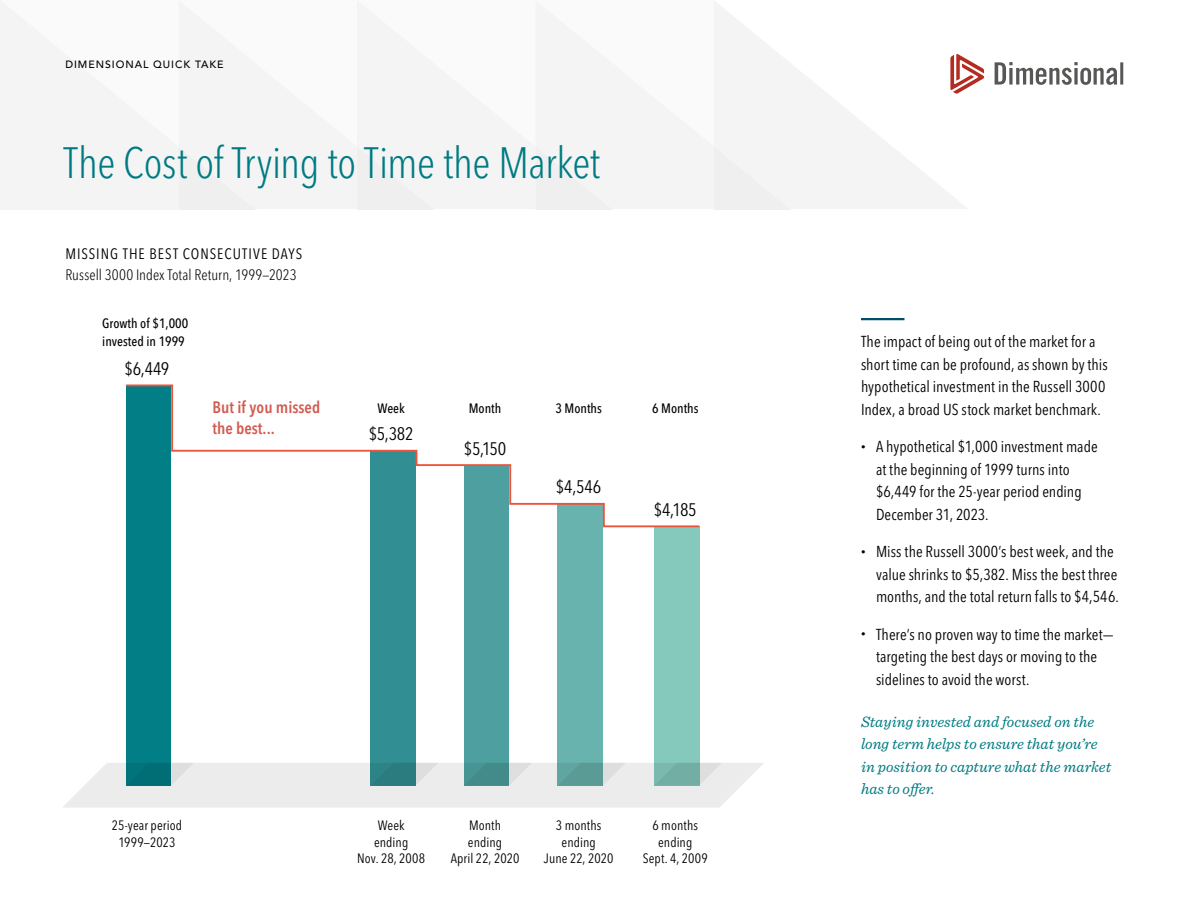
<style>
.page{position:relative;width:1188px;height:918px;background:#fff}
.page>*{position:absolute;margin:0;border:0;box-sizing:border-box;transform-origin:0 0}
.t1{font:300 condensed 43.5px "Avenir Next LT Pro";letter-spacing:-.01em;color:#007b83}
.t2{font:condensed 18px "Avenir Next LT Pro";letter-spacing:-.015em;color:#000001}
.t3{font:600 condensed 16.5px/21px "Avenir Next LT Pro";color:#d35b51}
.t4{font:condensed 15.75px/22.5px "Avenir Next LT Pro";color:#000001}
.t5{font:italic 15.75px/22.5px "Sentinel";letter-spacing:.005em;color:#007b83}
.t6{font:300 condensed 15px "Avenir Next LT Pro";letter-spacing:.005em;color:#000001}
.t7{font:condensed 15px "Avenir Next LT Pro";letter-spacing:.065em;color:#000001}
.t8{font:condensed 13.5px/16.5px "Avenir Next LT Pro";letter-spacing:.01em;color:#000001;text-align:center}
.t9{font:500 condensed 13.5px/18px "Avenir Next LT Pro";color:#000001}
.t10{font:500 10.5px "Avenir LT Std";letter-spacing:.09em;color:#000001}
</style>
<div class="page">
<svg style="left:892px;top:147px;width:75px;height:62px;fill:#f4f4f4"></svg>
<div style="left:0;top:1px;width:892px;height:208px;background:#f4f4f4"></div>
<svg style="left:950px;top:54px;width:34px;height:40px"></svg>
<svg style="left:995px;top:62px;width:128px;height:23px"></svg>
<hr style="left:861px;top:318px;width:43px;height:2px;background:#004e69">
<svg style="left:63px;top:763px;width:701px;height:45px;background:#ececec"></svg>
<div style="left:654px;top:526px;width:45px;height:260px;background:#85c9bd"></div>
<div style="left:558px;top:504px;width:45px;height:282px;background:#68b3ad"></div>
<div style="left:464px;top:465px;width:45px;height:321px;background:#4ea0a0"></div>
<div style="left:371px;top:451px;width:45px;height:335px;background:#318f93"></div>
<div style="left:126px;top:385px;width:45px;height:401px;background:#027e86"></div>
<svg style="left:126px;top:384px;width:574px;height:144px"></svg>
<p class="t10" style="left:65px;top:58px;width:160px">DIMENSIONAL QUICK TAKE</p>
<h1 class="t1" style="left:63px;top:136px;width:538px">The Cost of Trying to Time the Market</h1>
<p class="t7" style="left:65px;top:245px;width:239px">MISSING THE BEST CONSECUTIVE DAYS</p>
<p class="t6" style="left:65px;top:266px;width:233px">Russell 3000 Index Total Return, 1999—2023</p>
<p class="t9" style="left:102px;top:314px;width:87px">Growth of $1,000 invested in 1999</p>
<p class="t2" style="left:125px;top:358px;width:46px">$6,449</p>
<p class="t3" style="left:213px;top:397px;width:109px">But if you missed the best...</p>
<p class="t9" style="left:377px;top:399px;width:29px">Week</p>
<p class="t9" style="left:469px;top:399px;width:34px">Month</p>
<p class="t9" style="left:556px;top:399px;width:48px">3 Months</p>
<p class="t9" style="left:652px;top:399px;width:48px">6 Months</p>
<p class="t2" style="left:369px;top:423px;width:46px">$5,382</p>
<p class="t2" style="left:464px;top:438px;width:44px">$5,150</p>
<p class="t2" style="left:556px;top:476px;width:47px">$4,546</p>
<p class="t2" style="left:654px;top:499px;width:44px">$4,185</p>
<p class="t8" style="left:112px;top:817px;width:72px">25-year period<br>1999—2023</p>
<p class="t8" style="left:357px;top:817px;width:70px">Week<br>ending<br>Nov. 28, 2008</p>
<p class="t8" style="left:451px;top:817px;width:70px">Month ending<br>April 22, 2020</p>
<p class="t8" style="left:544px;top:817px;width:71px">3 months ending<br>June 22, 2020</p>
<p class="t8" style="left:643px;top:817px;width:67px">6 months ending<br>Sept. 4, 2009</p>
<p class="t4" style="left:861px;top:330px;width:248px">The impact of being out of the market for a short time can be profound, as shown by this hypothetical investment in the Russell 3000<br>Index, a broad US stock market benchmark.</p>
<p class="t4" style="left:876px;top:435px;width:223px;text-indent:-15px"><sup>•</sup> A hypothetical $1,000 investment made at the beginning of 1999 turns into $6,449 for the 25-year period ending<br>December 31, 2023.</p>
<p class="t4" style="left:876px;top:540px;width:244px;text-indent:-15px"><sup>•</sup> Miss the Russell 3000’s best week, and the value shrinks to $5,382. Miss the best three months, and the total return falls to $4,546.</p>
<p class="t4" style="left:876px;top:623px;width:239px;text-indent:-15px"><sup>•</sup> There’s no proven way to time the market— targeting the best days or moving to the sidelines to avoid the worst.</p>
<p class="t5" style="left:861px;top:709px;width:252px">Staying invested and focused on the long term helps to ensure that you’re in position to capture what the market has to offer.</p>
</div>
